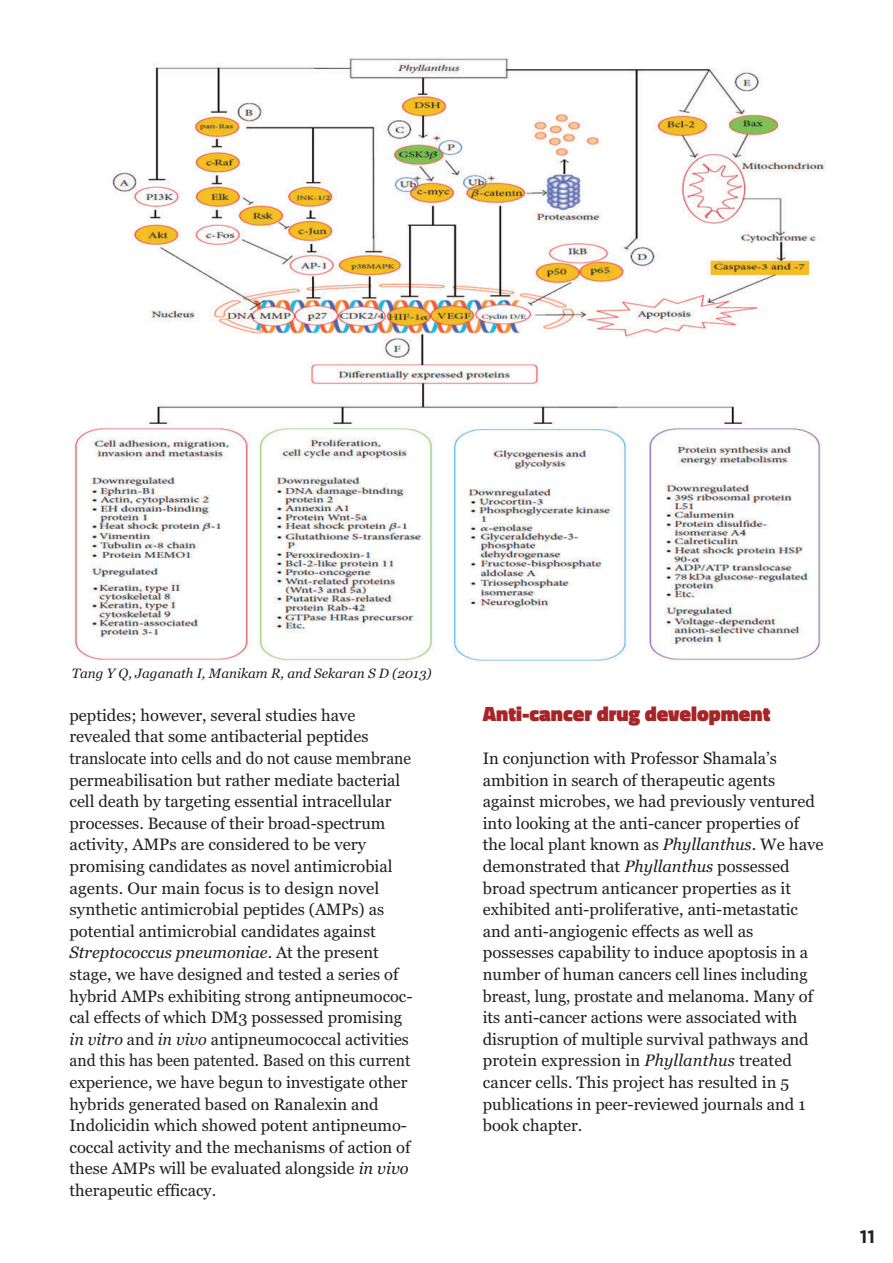
<style>
.page{position:relative;width:893px;height:1263px;background:#fff}
.page>*{position:absolute;margin:0;border:0;box-sizing:border-box;transform-origin:0 0}
.t1{font:900 21px "Titillium";color:#a72427}
.t2{font:700 18px "Gotham";color:#231f20}
.t3{font:16.5px/21.6px "Georgia";color:#231f20}
.t4{font:italic 13.5px "Georgia";color:#231f20}
.s1{font-style:italic}
</style>
<div class="page">
<img style="left:73px;top:57px;width:753px;height:604px">
<p class="t4" style="left:72px;top:665px;width:361px">Tang Y Q, Jaganath I, Manikam R, and Sekaran S D (2013)</p>
<p class="t3" style="left:70px;top:704px;width:344px">peptides; however, several studies have revealed that some antibacterial peptides translocate into cells and do not cause membrane permeabilisation but rather mediate bacterial cell death by targeting essential intracellular processes. Because of their broad-spectrum activity, AMPs are considered to be very promising candidates as novel antimicrobial agents. Our main focus is to design novel synthetic antimicrobial peptides (AMPs) as potential antimicrobial candidates against <span class="s1">Streptococcus pneumoniae</span>. At the present stage, we have designed and tested a series of hybrid AMPs exhibiting strong antipneumococ&shy;cal effects of which DM3 possessed promising <span class="s1">in vitro</span> and <span class="s1">in vivo</span> antipneumococcal activities and this has been patented. Based on this current experience, we have begun to investigate other hybrids generated based on Ranalexin and Indolicidin which showed potent antipneumo&shy;coccal activity and the mechanisms of action of these AMPs will be evaluated alongside <span class="s1">in vivo </span>therapeutic efficacy.</p>
<p class="t1" style="left:483px;top:706px;width:289px">Anti-cancer drug development</p>
<p class="t3" style="left:483px;top:747px;width:342px">In conjunction with Professor Shamala’s ambition in search of therapeutic agents against microbes, we had previously ventured into looking at the anti-cancer properties of the local plant known as <span class="s1">Phyllanthus</span>. We have demonstrated that <span class="s1">Phyllanthus</span> possessed broad spectrum anticancer properties as it exhibited anti-proliferative, anti-metastatic and anti-angiogenic effects as well as possesses capability to induce apoptosis in a number of human cancers cell lines including breast, lung, prostate and melanoma. Many of its anti-cancer actions were associated with disruption of multiple survival pathways and protein expression in <span class="s1">Phyllanthus</span> treated cancer cells. This project has resulted in 5 publications in peer-reviewed journals and 1 book chapter.</p>
<p class="t2" style="left:860px;top:1230px;width:17px">11</p>
</div>
